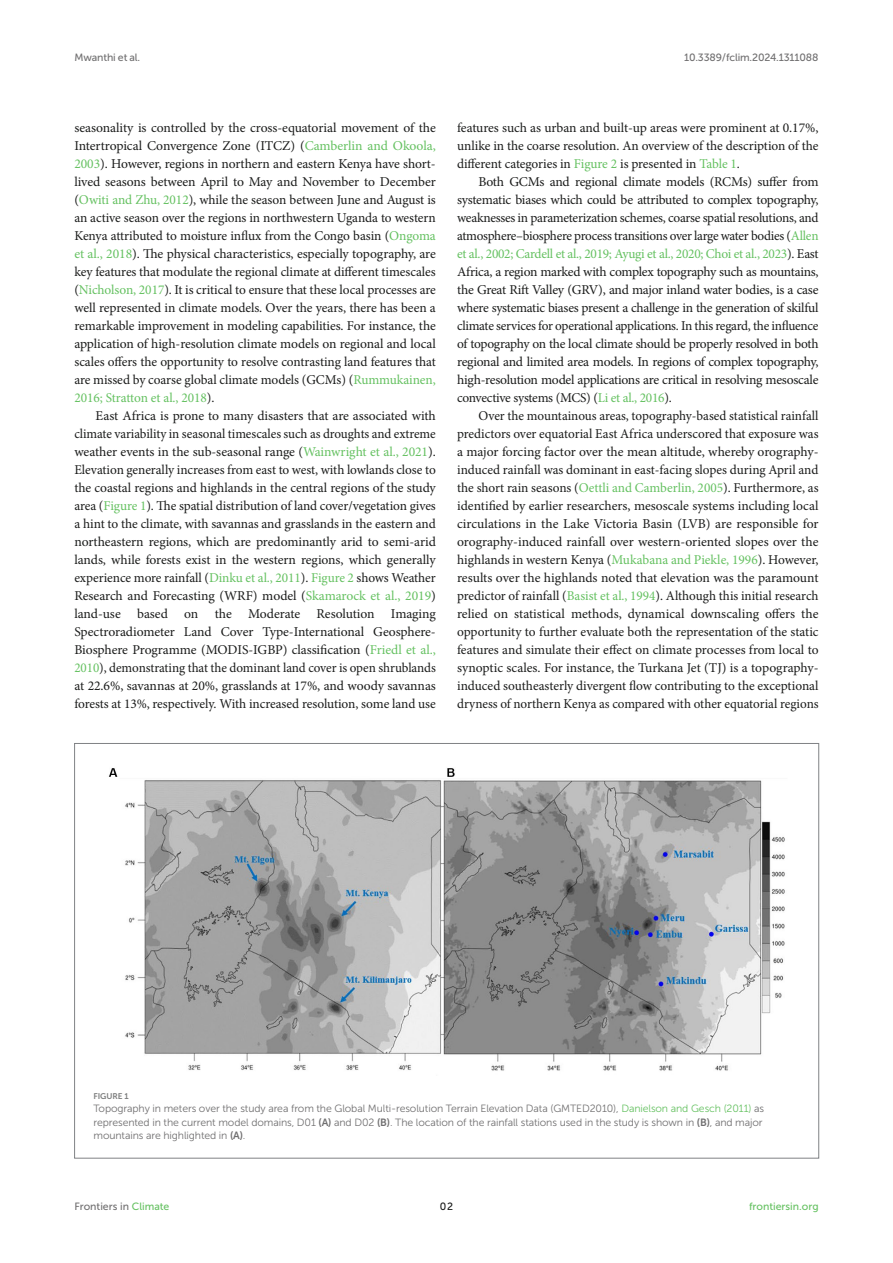
<style>
.page{position:relative;width:893px;height:1263px;background:#fff}
.page>*{position:absolute;margin:0;border:0;box-sizing:border-box;transform-origin:0 0}
.TEXT{font:13.5px/18px "Minion Pro";letter-spacing:-.01em;color:#1b1c1b;text-align:justify}
.TEXT_FLUSH{font:13.5px/18px "Minion Pro";letter-spacing:-.005em;color:#1b1c1b;text-align:justify}
.FIG_LEG{font:10.5px/13.5px "Museo Sans 300";letter-spacing:-.01em;color:#706f70}
.t1{font:10.5px "Museo Sans 500";letter-spacing:-.015em;color:#706f70}
.t2{font:10.5px "Museo Sans 500";color:#65c161}
.t3{font:10.5px "Museo Sans 500";color:#1b1c1b}
.FIG_HD{font:8.25px "Museo Sans 700";letter-spacing:-.01em;color:#7e7f7f}
.s1{color:#65c161}
.s2{font-family:"Museo Sans 700"}
</style>
<div class="page">
<img style="left:108px;top:768px;width:677px;height:303px">
<p class="t1" style="left:74px;top:51px;width:67px">Mwanthi et al.</p>
<p class="t1" style="left:684px;top:51px;width:136px">10.3389/fclim.2024.1311088</p>
<p class="TEXT_FLUSH" style="left:74px;top:119px;width:363px">seasonality is controlled by the cross-equatorial movement of the Intertropical Convergence Zone (ITCZ) (<span class="s1">Camberlin and Okoola, 2003</span>). However, regions in northern and eastern Kenya have short&shy;lived seasons between April to May and November to December (<span class="s1">Owiti and Zhu, 2012</span>), while the season between June and August is an active season over the regions in northwestern Uganda to western Kenya attributed to moisture influx from the Congo basin (<span class="s1">Ongoma et al., 2018</span>). The physical characteristics, especially topography, are key features that modulate the regional climate at different timescales (<span class="s1">Nicholson, 2017</span>). It is critical to ensure that these local processes are well represented in climate models. Over the years, there has been a remarkable improvement in modeling capabilities. For instance, the application of high-resolution climate models on regional and local scales offers the opportunity to resolve contrasting land features that are missed by coarse global climate models (GCMs) (<span class="s1">Rummukainen, 2016; Stratton et al., 2018</span>).</p>
<p class="TEXT" style="left:74px;top:407px;width:363px;text-indent:21px">East Africa is prone to many disasters that are associated with climate variability in seasonal timescales such as droughts and extreme weather events in the sub-seasonal range (<span class="s1">Wainwright et al., 2021</span>).<br>Elevation generally increases from east to west, with lowlands close to the coastal regions and highlands in the central regions of the study area (<span class="s1">Figure 1</span>). The spatial distribution of land cover/vegetation gives a hint to the climate, with savannas and grasslands in the eastern and northeastern regions, which are predominantly arid to semi-arid lands, while forests exist in the western regions, which generally experience more rainfall (<span class="s1">Dinku et al., 2011</span>). <span class="s1">Figure 2</span> shows Weather Research and Forecasting (WRF) model (<span class="s1">Skamarock et al., 2019</span>) land-use based on the Moderate Resolution Imaging Spectroradiometer Land Cover Type-International Geosphere-Biosphere Programme (MODIS-IGBP) classification (<span class="s1">Friedl et al., 2010</span>), demonstrating that the dominant land cover is open shrublands at 22.6%, savannas at 20%, grasslands at 17%, and woody savannas forests at 13%, respectively. With increased resolution, some land use</p>
<p class="TEXT" style="left:457px;top:119px;width:363px">features such as urban and built-up areas were prominent at 0.17%, unlike in the coarse resolution. An overview of the description of the different categories in <span class="s1">Figure 2</span> is presented in <span class="s1">Table 1</span>.</p>
<p class="TEXT" style="left:457px;top:173px;width:363px;text-indent:21px">Both GCMs and regional climate models (RCMs) suffer from systematic biases which could be attributed to complex topography, weaknesses in parameterization schemes, coarse spatial resolutions, and atmosphere–biosphere process transitions over large water bodies (<span class="s1">Allen et al., 2002; Cardell et al., 2019; Ayugi et al., 2020; Choi et al., 2023</span>). East Africa, a region marked with complex topography such as mountains, the Great Rift Valley (GRV), and major inland water bodies, is a case where systematic biases present a challenge in the generation of skilful climate services for operational applications. In this regard, the influence of topography on the local climate should be properly resolved in both regional and limited area models. In regions of complex topography, high-resolution model applications are critical in resolving mesoscale convective systems (MCS) (<span class="s1">Li et al., 2016</span>).</p>
<p class="TEXT" style="left:457px;top:407px;width:363px;text-indent:21px">Over the mountainous areas, topography-based statistical rainfall predictors over equatorial East Africa underscored that exposure was a major forcing factor over the mean altitude, whereby orography&shy;induced rainfall was dominant in east-facing slopes during April and the short rain seasons (<span class="s1">Oettli and Camberlin, 2005</span>). Furthermore, as identified by earlier researchers, mesoscale systems including local circulations in the Lake Victoria Basin (LVB) are responsible for orography-induced rainfall over western-oriented slopes over the highlands in western Kenya (<span class="s1">Mukabana and Piekle, 1996</span>). However, results over the highlands noted that elevation was the paramount predictor of rainfall (<span class="s1">Basist et al., 1994</span>). Although this initial research relied on statistical methods, dynamical downscaling offers the opportunity to further evaluate both the representation of the static features and simulate their effect on climate processes from local to synoptic scales. For instance, the Turkana Jet (TJ) is a topography&shy;induced southeasterly divergent flow contributing to the exceptional dryness of northern Kenya as compared with other equatorial regions</p>
<p class="FIG_HD" style="left:94px;top:1091px;width:37px">FIGURE 1</p>
<p class="FIG_LEG" style="left:94px;top:1102px;width:672px">Topography in meters over the study area from the Global Multi-resolution Terrain Elevation Data (GMTED2010), <span class="s1">Danielson and Gesch (2011)</span> as represented in the current model domains, D01 <span class="s2">(A)</span> and D02 <span class="s2">(B)</span>. The location of the rainfall stations used in the study is shown in <span class="s2">(B)</span>, and major mountains are highlighted in <span class="s2">(A)</span>.</p>
<p class="t1" style="left:74px;top:1200px;width:97px">Frontiers in <span class="s1">Climate</span></p>
<p class="t3" style="left:440px;top:1200px;width:15px">02</p>
<p class="t2" style="left:749px;top:1200px;width:71px">frontiersin.org</p>
</div>
